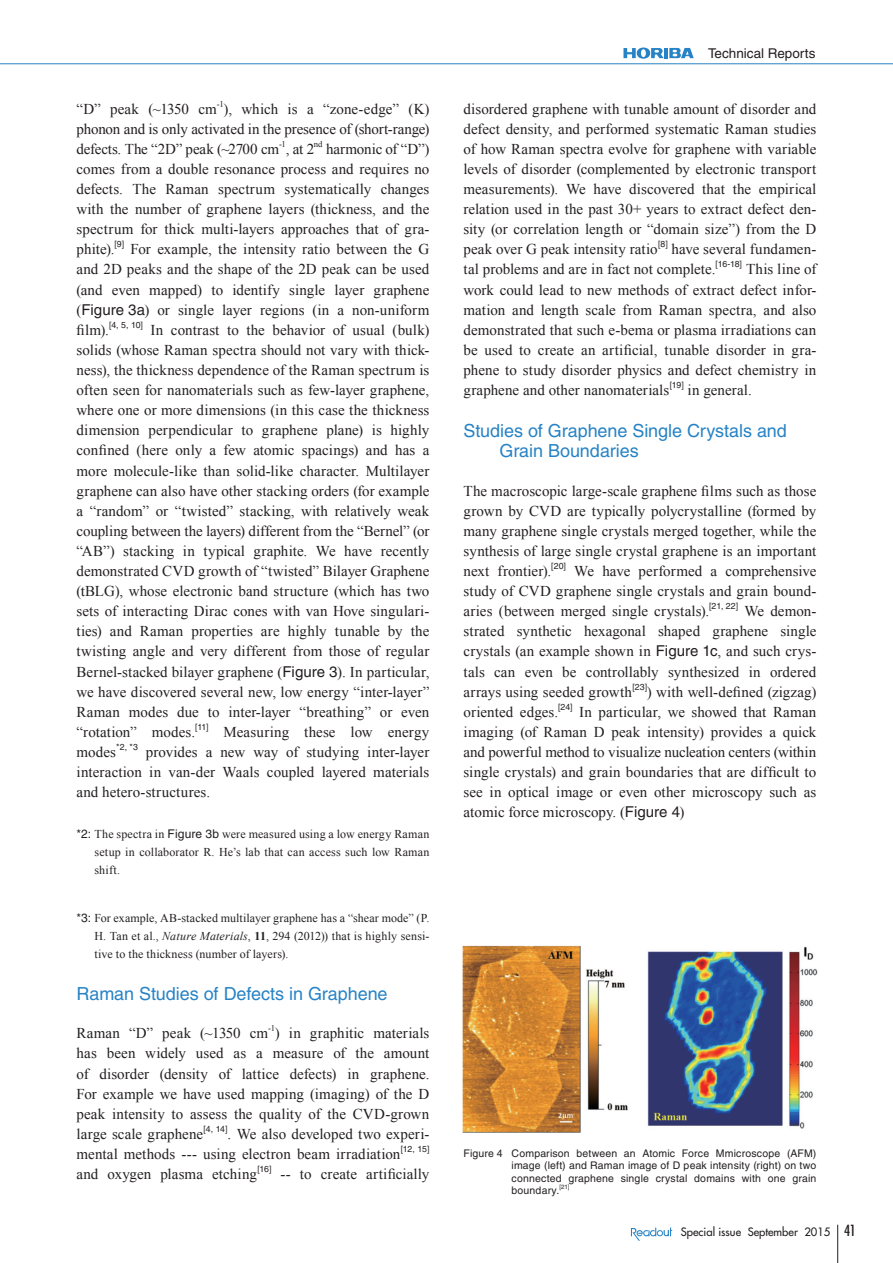
<style>
.page{position:relative;width:893px;height:1263px;background:#fff}
.page>*{position:absolute;margin:0;border:0;box-sizing:border-box;transform-origin:0 0}
.t1{font:18px/20.1px "Helvetica LT Std";letter-spacing:-.005em;color:#2783c5}
.t2{font:15px/20.1px "Times New Roman";letter-spacing:.005em;color:#231f20;text-align:justify}
.t3{font:13.5px "Helvetica LT Std";color:#231f20}
.t4{font:12px/18px "Times New Roman";letter-spacing:.015em;color:#231f20;text-align:justify}
.t5{font:11.25px "Futura";color:#231f20}
.t6{font:10.5px/12.3px "Helvetica LT Std";letter-spacing:.015em;color:#231f20;text-align:justify}
.t7{font:8.7px "Helvetica LT Std";letter-spacing:-.025em;color:#231f20}
.t8{font:8.7px "Times New Roman";color:#231f20}
.t9{font:6.15px "Helvetica LT Std";color:#231f20}
.s1{font-family:"Helvetica LT Std"}
.s2{font-style:italic}
.s3{font-weight:700}
.s4{font-stretch:condensed;font-size:15px}
</style>
<div class="page">
<hr style="left:837px;top:1225px;width:1px;height:38px;background:#231f20">
<svg style="left:631px;top:1227px;width:41px;height:14px"></svg>
<svg style="left:623px;top:48px;width:71px;height:11px"></svg>
<hr style="left:0;top:63px;width:893px;height:1px;background:#2783c5">
<img style="left:463px;top:945px;width:353px;height:188px">
<p class="t8" style="left:217px;top:98px;width:9px">-1</p>
<p class="t2" style="left:77px;top:118px;width:354px">phonon and is only activated in the presence of (short-range) defects. The “2D” peak (~2700 cm , at 2</p>
<p class="t2" style="left:77px;top:98px;width:354px">“D” peak (~1350 cm ), which is a “zone-edge” (K)</p>
<p class="t8" style="left:279px;top:138px;width:8px">-1</p>
<p class="t8" style="left:314px;top:138px;width:10px">nd</p>
<p class="t2" style="left:77px;top:139px;width:354px;text-indent:249px">harmonic of “D”) comes from a double resonance process and requires no defects. The Raman spectrum systematically changes with the number of graphene layers (thickness, and the spectrum for thick multi-layers approaches that of gra&shy;phite).</p>
<p class="t7" style="left:115px;top:239px;width:11px">[9]</p>
<p class="t2" style="left:77px;top:239px;width:354px;text-indent:54px">For example, the intensity ratio between the G and 2D peaks and the shape of the 2D peak can be used (and even mapped) to identify single layer graphene (<span class="s1">Figure 3a</span>) or single layer regions (in a non-uniform film).</p>
<p class="t7" style="left:109px;top:320px;width:35px">[4, 5, 10]</p>
<p class="t2" style="left:77px;top:319px;width:354px;text-indent:74px">In contrast to the behavior of usual (bulk) solids (whose Raman spectra should not vary with thick&shy;ness), the thickness dependence of the Raman spectrum is often seen for nanomaterials such as few-layer graphene, where one or more dimensions (in this case the thickness dimension perpendicular to graphene plane) is highly confined (here only a few atomic spacings) and has a more molecule-like than solid-like character. Multilayer graphene can also have other stacking orders (for example a “random” or “twisted” stacking, with relatively weak coupling between the layers) different from the “Bernel” (or “AB”) stacking in typical graphite. We have recently demonstrated CVD growth of “twisted” Bilayer Graphene (tBLG), whose electronic band structure (which has two sets of interacting Dirac cones with van Hove singulari&shy;ties) and Raman properties are highly tunable by the twisting angle and very different from those of regular Bernel-stacked bilayer graphene (<span class="s1">Figure 3</span>). In particular, we have discovered several new, low energy “inter-layer” Raman modes due to inter-layer “breathing” or even “rotation” modes.</p>
<p class="t7" style="left:195px;top:722px;width:15px">[11]</p>
<p class="t2" style="left:224px;top:721px;width:207px">Measuring these low energy</p>
<p class="t2" style="left:77px;top:742px;width:41px">modes</p>
<p class="t7" style="left:116px;top:742px;width:23px">*2, *3</p>
<p class="t2" style="left:77px;top:742px;width:354px;text-indent:69px">provides a new way of studying inter-layer interaction in van-der Waals coupled layered materials and hetero-structures.</p>
<p class="t4" style="left:95px;top:825px;width:336px;text-indent:-18px"><span class="s1">*2:</span> The spectra in <span class="s1">Figure 3b</span> were measured using a low energy Raman setup in collaborator R. He’s lab that can access such low Raman shift.</p>
<p class="t4" style="left:95px;top:909px;width:336px;text-indent:-18px"><span class="s1">*3:</span> For example, AB-stacked multilayer graphene has a “shear mode” (P.<br>H. Tan et al., <span class="s2">Nature Materials</span>, <span class="s3">11</span>, 294 (2012)) that is highly sensi&shy;tive to the thickness (number of layers).</p>
<p class="t1" style="left:77px;top:983px;width:313px">Raman Studies of Defects in Graphene</p>
<p class="t2" style="left:77px;top:1023px;width:354px">Raman “D” peak (~1350 cm ) in graphitic materials</p>
<p class="t8" style="left:268px;top:1022px;width:9px">-1</p>
<p class="t2" style="left:77px;top:1043px;width:354px">has been widely used as a measure of the amount of disorder (density of lattice defects) in graphene.<br>For example we have used mapping (imaging) of the D peak intensity to assess the quality of the CVD-grown large scale graphene</p>
<p class="t7" style="left:204px;top:1124px;width:25px">[4, 14]</p>
<p class="t2" style="left:77px;top:1123px;width:354px;text-indent:151px">. We also developed two experi&shy;mental methods --- using electron beam irradiation</p>
<p class="t7" style="left:401px;top:1144px;width:30px">[12, 15]</p>
<p class="t2" style="left:77px;top:1164px;width:182px">and oxygen plasma etching</p>
<p class="t7" style="left:257px;top:1164px;width:16px">[16]</p>
<p class="t2" style="left:281px;top:1164px;width:150px">-- to create artificially</p>
<p class="t3" style="left:708px;top:45px;width:109px">Technical Reports</p>
<p class="t2" style="left:463px;top:98px;width:354px">disordered graphene with tunable amount of disorder and defect density, and performed systematic Raman studies of how Raman spectra evolve for graphene with variable levels of disorder (complemented by electronic transport measurements). We have discovered that the empirical relation used in the past 30+ years to extract defect den&shy;sity (or correlation length or “domain size”) from the D peak over G peak intensity ratio</p>
<p class="t7" style="left:658px;top:239px;width:11px">[8]</p>
<p class="t2" style="left:463px;top:239px;width:354px;text-indent:208px">have several fundamen&shy;tal problems and are in fact not complete.</p>
<p class="t7" style="left:715px;top:259px;width:28px">[16-18]</p>
<p class="t2" style="left:463px;top:259px;width:354px;text-indent:282px">This line of work could lead to new methods of extract defect infor&shy;mation and length scale from Raman spectra, and also demonstrated that such e-bema or plasma irradiations can be used to create an artificial, tunable disorder in gra&shy;phene to study disorder physics and defect chemistry in graphene and other nanomaterials</p>
<p class="t7" style="left:670px;top:380px;width:16px">[19]</p>
<p class="t2" style="left:688px;top:380px;width:66px">in general.</p>
<p class="t1" style="left:499px;top:420px;width:289px;text-indent:-36px">Studies of Graphene Single Crystals and<br>Grain Boundaries</p>
<p class="t2" style="left:463px;top:480px;width:354px">The macroscopic large-scale graphene films such as those grown by CVD are typically polycrystalline (formed by many graphene single crystals merged together, while the synthesis of large single crystal graphene is an important next frontier).</p>
<p class="t7" style="left:551px;top:561px;width:16px">[20]</p>
<p class="t2" style="left:463px;top:561px;width:354px;text-indent:111px">We have performed a comprehensive study of CVD graphene single crystals and grain bound&shy;aries (between merged single crystals).</p>
<p class="t7" style="left:709px;top:601px;width:31px">[21, 22]</p>
<p class="t2" style="left:463px;top:601px;width:354px;text-indent:281px">We demon&shy;strated synthetic hexagonal shaped graphene single crystals (an example shown in <span class="s1">Figure 1c</span>, and such crys&shy;tals can even be controllably synthesized in ordered arrays using seeded growth</p>
<p class="t7" style="left:632px;top:681px;width:16px">[23]</p>
<p class="t2" style="left:647px;top:681px;width:171px">) with well-defined (zigzag)</p>
<p class="t2" style="left:463px;top:701px;width:96px">oriented edges.</p>
<p class="t7" style="left:558px;top:701px;width:16px">[24]</p>
<p class="t2" style="left:463px;top:701px;width:354px;text-indent:116px">In particular, we showed that Raman imaging (of Raman D peak intensity) provides a quick and powerful method to visualize nucleation centers (within single crystals) and grain boundaries that are difficult to see in optical image or even other microscopy such as atomic force microscopy. (<span class="s1">Figure 4</span>)</p>
<p class="t6" style="left:512px;top:1147px;width:306px;text-indent:-48px">Figure 4 Comparison between an Atomic Force Mmicroscope (AFM) image (left) and Raman image of D peak intensity (right) on two connected graphene single crystal domains with one grain boundary.</p>
<p class="t9" style="left:559px;top:1183px;width:11px">[21]</p>
<p class="t5" style="left:681px;top:1225px;width:177px">Special issue September 2015 <span class="s4">41</span></p>
</div>
